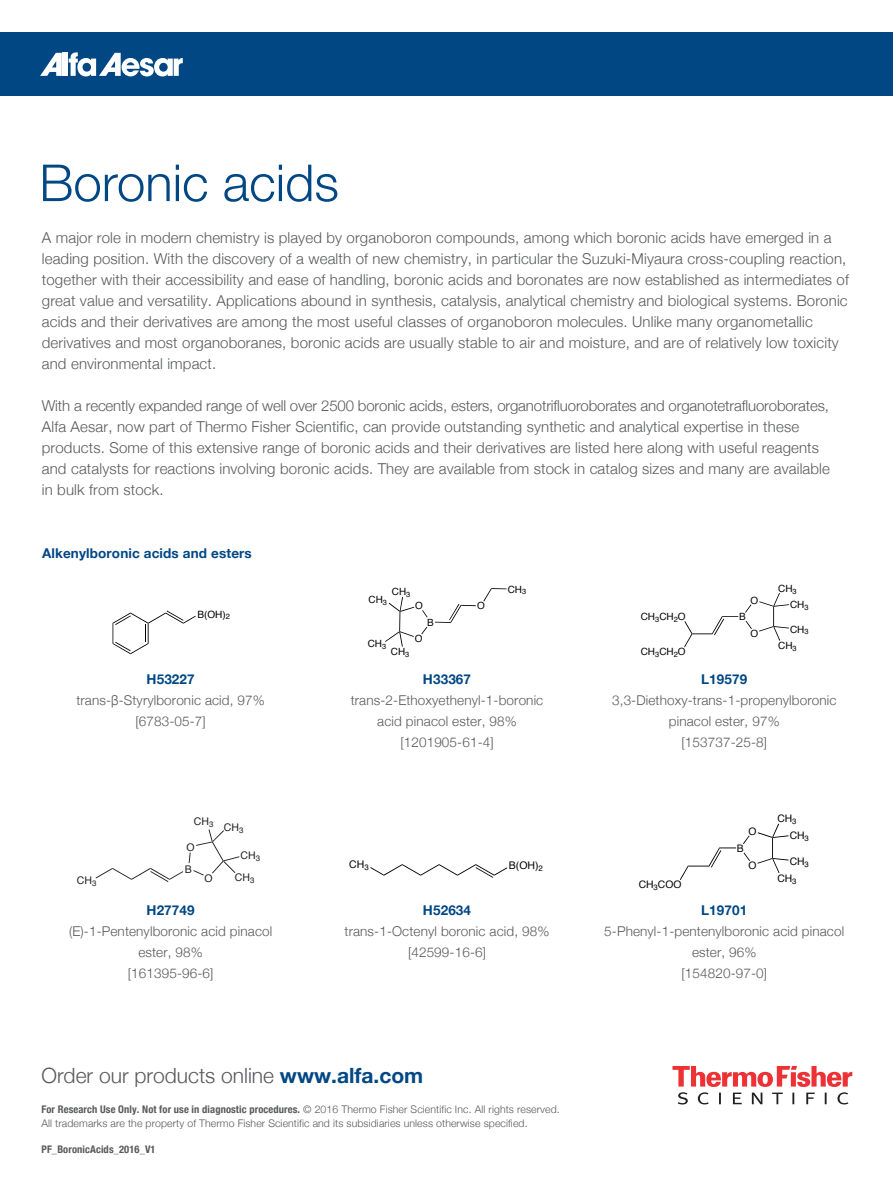
<style>
.page{position:relative;width:893px;height:1187px;background:#fff}
.page>*{position:absolute;margin:0;border:0;box-sizing:border-box;transform-origin:0 0}
.t1{font:300 51px "Helvetica Neue";color:#004784}
.t2{font:300 21px "Helvetica Neue";color:#58595b}
.t3{font:300 15px/21px "Helvetica Neue";letter-spacing:.01em;color:#58595b}
.t4{font:300 13.5px/21px "Helvetica Neue";letter-spacing:.01em;color:#58595b;text-align:center}
.t5{font:700 13.5px "Helvetica Neue";letter-spacing:.01em;color:#004784}
.t6{font:300 10.5px/14.2px "Helvetica Neue";letter-spacing:.01em;color:#58595b}
.t7{font:700 condensed 10.5px "Helvetica Neue";letter-spacing:.01em;color:#58595b}
.t8{font:10.5px "Helvetica";color:#231f20}
.t9{font:10.5px "Helvetica";color:#000}
.t10{font:10.35px "Helvetica";color:#000}
.t11{font:10.05px "Helvetica";color:#000}
.t12{font:9.9px "Helvetica";color:#000}
.t13{font:7.8px "Helvetica";color:#231f20}
.s1{font-size:7.8px}
.s2{font-weight:700;color:#004784}
.s3{font-weight:700;font-stretch:condensed}
</style>
<div class="page">
<svg style="left:672px;top:1066px;width:180px;height:20px"></svg>
<svg style="left:678px;top:1092px;width:170px;height:12px"></svg>
<div style="left:0;top:33px;width:893px;height:63px;background:#004784"></div>
<div style="left:63px;top:53px;width:5px;height:23px;background:#fff"></div>
<svg style="left:69px;top:52px;width:114px;height:24px"></svg>
<svg style="left:40px;top:53px;width:22px;height:23px"></svg>
<svg style="left:113px;top:610px;width:83px;height:44px"></svg>
<svg style="left:422px;top:610px;width:6px;height:7px"></svg>
<svg style="left:421px;top:626px;width:6px;height:8px"></svg>
<svg style="left:385px;top:597px;width:29px;height:49px"></svg>
<svg style="left:435px;top:604px;width:41px;height:19px"></svg>
<svg style="left:483px;top:588px;width:24px;height:13px"></svg>
<svg style="left:745px;top:604px;width:6px;height:8px"></svg>
<svg style="left:746px;top:621px;width:6px;height:8px"></svg>
<svg style="left:759px;top:593px;width:30px;height:47px"></svg>
<svg style="left:684px;top:616px;width:54px;height:31px"></svg>
<svg style="left:189px;top:829px;width:50px;height:46px"></svg>
<svg style="left:96px;top:867px;width:87px;height:15px"></svg>
<svg style="left:370px;top:864px;width:137px;height:13px"></svg>
<svg style="left:743px;top:852px;width:7px;height:8px"></svg>
<svg style="left:743px;top:835px;width:6px;height:9px"></svg>
<svg style="left:757px;top:823px;width:31px;height:50px"></svg>
<svg style="left:680px;top:847px;width:56px;height:33px"></svg>
<h1 class="t1" style="left:39px;top:142px;width:301px">Boronic acids</h1>
<p class="t3" style="left:42px;top:226px;width:809px">A major role in modern chemistry is played by organoboron compounds, among which boronic acids have emerged in a leading position. With the discovery of a wealth of new chemistry, in particular the Suzuki-Miyaura cross-coupling reaction, together with their accessibility and ease of handling, boronic acids and boronates are now established as intermediates of great value and versatility. Applications abound in synthesis, catalysis, analytical chemistry and biological systems. Boronic acids and their derivatives are among the most useful classes of organoboron molecules. Unlike many organometallic derivatives and most organoboranes, boronic acids are usually stable to air and moisture, and are of relatively low toxicity and environmental impact.</p>
<p class="t3" style="left:42px;top:394px;width:790px">With a recently expanded range of well over 2500 boronic acids, esters, organotrifluoroborates and organotetrafluoroborates, Alfa Aesar, now part of Thermo Fisher Scientific, can provide outstanding synthetic and analytical expertise in these products. Some of this extensive range of boronic acids and their derivatives are listed here along with useful reagents and catalysts for reactions involving boronic acids. They are available from stock in catalog sizes and many are available in bulk from stock.</p>
<p class="t5" style="left:42px;top:543px;width:211px">Alkenylboronic acids and esters</p>
<p class="t11" style="left:197px;top:606px;width:34px">B(OH)<sub>2</sub></p>
<p class="t12" style="left:392px;top:584px;width:20px">CH<sub>3</sub></p>
<p class="t12" style="left:369px;top:592px;width:20px">CH<sub>3</sub></p>
<p class="t12" style="left:368px;top:635px;width:20px">CH<sub>3</sub></p>
<p class="t12" style="left:415px;top:598px;width:9px">O</p>
<p class="t12" style="left:415px;top:630px;width:9px">O</p>
<p class="t12" style="left:427px;top:614px;width:8px">B</p>
<p class="t12" style="left:391px;top:644px;width:20px">CH<sub>3</sub></p>
<p class="t12" style="left:477px;top:598px;width:9px">O</p>
<p class="t12" style="left:508px;top:581px;width:20px">CH<sub>3</sub></p>
<p class="t12" style="left:641px;top:609px;width:46px">CH<sub>3</sub>CH<sub>2</sub>O</p>
<p class="t12" style="left:641px;top:644px;width:46px">CH<sub>3</sub>CH<sub>2</sub>O</p>
<p class="t12" style="left:750px;top:592px;width:9px">O</p>
<p class="t12" style="left:739px;top:609px;width:8px">B</p>
<p class="t12" style="left:750px;top:625px;width:9px">O</p>
<p class="t12" style="left:778px;top:580px;width:20px">CH<sub>3</sub></p>
<p class="t12" style="left:790px;top:597px;width:20px">CH<sub>3</sub></p>
<p class="t12" style="left:790px;top:621px;width:20px">CH<sub>3</sub></p>
<p class="t12" style="left:778px;top:637px;width:20px">CH<sub>3</sub></p>
<p class="t5" style="left:147px;top:668px;width:50px">H53227</p>
<p class="t4" style="left:76px;top:688px;width:190px">trans-β-Styrylboronic acid, 97% [6783-05-7]</p>
<p class="t5" style="left:423px;top:668px;width:50px">H33367</p>
<p class="t4" style="left:351px;top:688px;width:194px">trans-2-Ethoxyethenyl-1-boronic acid pinacol ester, 98% [1201905-61-4]</p>
<p class="t5" style="left:701px;top:668px;width:48px">L19579</p>
<p class="t4" style="left:612px;top:688px;width:226px">3,3-Diethoxy-trans-1-propenylboronic pinacol ester, 97%<br>[153737-25-8]</p>
<p class="t8" style="left:194px;top:816px;width:51px">CH<span class="s1">3</span> CH<sub>3</sub></p>
<p class="t8" style="left:241px;top:847px;width:21px">CH<sub>3</sub></p>
<p class="t8" style="left:187px;top:838px;width:10px">O</p>
<p class="t8" style="left:185px;top:860px;width:9px">B</p>
<p class="t8" style="left:77px;top:871px;width:17px">CH</p>
<p class="t8" style="left:235px;top:868px;width:21px">CH<sub>3</sub></p>
<p class="t13" style="left:92px;top:876px;width:6px">3</p>
<p class="t8" style="left:204px;top:869px;width:10px">O</p>
<p class="t9" style="left:349px;top:856px;width:21px">CH<sub>3</sub></p>
<p class="t9" style="left:509px;top:857px;width:36px">B(OH)<sub>2</sub></p>
<p class="t10" style="left:639px;top:876px;width:44px">CH<sub>3</sub>COO</p>
<p class="t10" style="left:749px;top:823px;width:10px">O</p>
<p class="t10" style="left:737px;top:840px;width:8px">B</p>
<p class="t10" style="left:749px;top:857px;width:10px">O</p>
<p class="t10" style="left:777px;top:810px;width:21px">CH<sub>3</sub></p>
<p class="t10" style="left:790px;top:827px;width:21px">CH<sub>3</sub></p>
<p class="t10" style="left:790px;top:853px;width:21px">CH<sub>3</sub></p>
<p class="t10" style="left:777px;top:870px;width:21px">CH<sub>3</sub></p>
<p class="t5" style="left:147px;top:899px;width:50px">H27749</p>
<p class="t4" style="left:69px;top:919px;width:205px">(E)-1-Pentenylboronic acid pinacol ester, 98%<br>[161395-96-6]</p>
<p class="t5" style="left:423px;top:899px;width:50px">H52634</p>
<p class="t4" style="left:345px;top:919px;width:206px">trans-1-Octenyl boronic acid, 98% [42599-16-6]</p>
<p class="t5" style="left:701px;top:899px;width:48px">L19701</p>
<p class="t4" style="left:604px;top:919px;width:241px">5-Phenyl-1-pentenylboronic acid pinacol ester, 96%<br>[154820-97-0]</p>
<h2 class="t2" style="left:41px;top:1058px;width:383px">Order our products online <span class="s2">www.alfa.com</span></h2>
<p class="t6" style="left:41px;top:1101px;width:520px"><span class="s3">For Research Use Only. Not for use in diagnostic procedures.</span> © 2016 Thermo Fisher Scientific Inc. All rights reserved.<br>All trademarks are the property of Thermo Fisher Scientific and its subsidiaries unless otherwise specified.</p>
<p class="t7" style="left:41px;top:1140px;width:116px">PF_BoronicAcids_2016_V1</p>
</div>
